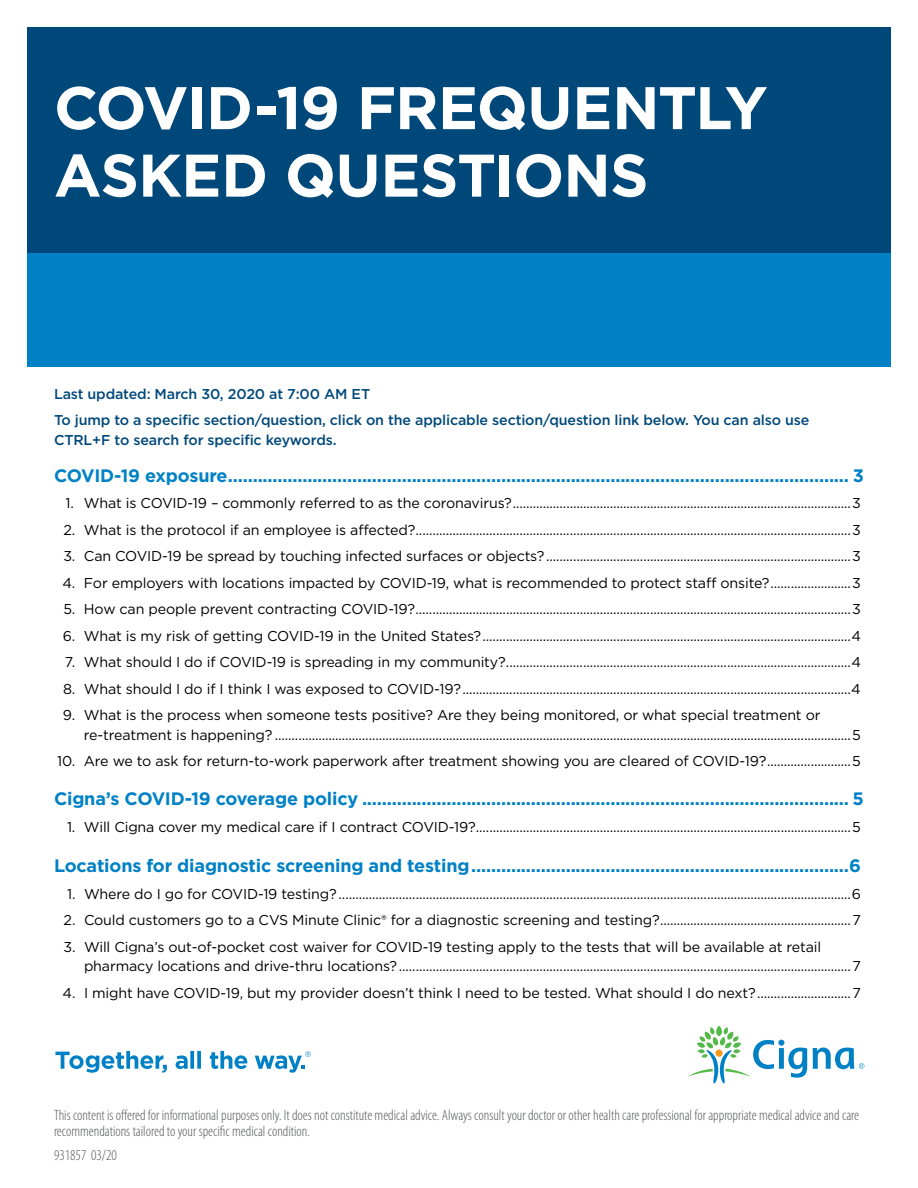
<style>
.page{position:relative;width:918px;height:1188px;background:#fff}
.page>*{position:absolute;margin:0;border:0;box-sizing:border-box;transform-origin:0 0}
.t1{font:700 60px/67.5px "Gotham";letter-spacing:-.015em;color:#fff}
.t2{font:700 18px "Gotham";letter-spacing:-.01em;color:#0081c6}
.t3{font:300 condensed 15px/16.5px "Myriad Pro";color:#58595b}
.t4{font:14.25px/19.5px "Gotham";letter-spacing:-.01em;color:#000}
.t5{font:500 14.25px/26.5px "Gotham";letter-spacing:-.01em;color:#00487a}
</style>
<div class="page">
<div style="left:27px;top:27px;width:864px;height:333px;background:#00487a"></div>
<div style="left:27px;top:254px;width:864px;height:113px;background:#0081c6"></div>
<svg style="left:55px;top:1051px;width:112px;height:22px"></svg>
<svg style="left:176px;top:1051px;width:25px;height:18px"></svg>
<svg style="left:210px;top:1051px;width:37px;height:18px"></svg>
<svg style="left:255px;top:1051px;width:56px;height:22px"></svg>
<svg style="left:688px;top:1026px;width:176px;height:57px"></svg>
<h1 class="t1" style="left:54px;top:74px;width:715px">COVID-19 FREQUENTLY<br>ASKED QUESTIONS</h1>
<p class="t5" style="left:54px;top:380px;width:757px">Last updated: March 30, 2020 at 7:00 AM ET<br>To jump to a specific section/question, click on the applicable section/question link below. You can also use</p>
<p class="t5" style="left:54px;top:426px;width:284px">CTRL+F to search for specific keywords.</p>
<p class="t2" style="left:54px;top:463px;width:811px">COVID-19 exposure............................................................................................................................. 3</p>
<p class="t4" style="left:66px;top:493px;width:797px">1. What is COVID-19 – commonly referred to as the coronavirus?.....................................................................................................3</p>
<p class="t4" style="left:64px;top:520px;width:799px">2. What is the protocol if an employee is affected?..................................................................................................................................3</p>
<p class="t4" style="left:63px;top:546px;width:799px">3. Can COVID-19 be spread by touching infected surfaces or objects?...........................................................................................3</p>
<p class="t4" style="left:63px;top:573px;width:800px">4. For employers with locations impacted by COVID-19, what is recommended to protect staff onsite?........................3</p>
<p class="t4" style="left:63px;top:599px;width:799px">5. How can people prevent contracting COVID-19?..................................................................................................................................3</p>
<p class="t4" style="left:63px;top:626px;width:800px">6. What is my risk of getting COVID-19 in the United States?..............................................................................................................4</p>
<p class="t4" style="left:65px;top:652px;width:797px">7. What should I do if COVID-19 is spreading in my community?.......................................................................................................4</p>
<p class="t4" style="left:63px;top:679px;width:799px">8. What should I do if I think I was exposed to COVID-19?....................................................................................................................4</p>
<p class="t4" style="left:84px;top:705px;width:778px;text-indent:-21px">9. What is the process when someone tests positive? Are they being monitored, or what special treatment or re-treatment is happening? ............................................................................................................................................................................5</p>
<p class="t4" style="left:57px;top:751px;width:805px">10. Are we to ask for return-to-work paperwork after treatment showing you are cleared of COVID-19?.........................5</p>
<p class="t2" style="left:54px;top:787px;width:811px">Cigna’s COVID-19 coverage policy .................................................................................................. 5</p>
<p class="t4" style="left:67px;top:817px;width:795px">1. Will Cigna cover my medical care if I contract COVID-19?................................................................................................................5</p>
<p class="t2" style="left:54px;top:854px;width:808px">Locations for diagnostic screening and testing............................................................................6</p>
<p class="t4" style="left:67px;top:884px;width:795px">1. Where do I go for COVID-19 testing?.........................................................................................................................................................6</p>
<p class="t4" style="left:64px;top:910px;width:799px">2. Could customers go to a CVS Minute Clinic® for a diagnostic screening and testing?.........................................................7</p>
<p class="t4" style="left:84px;top:937px;width:778px;text-indent:-21px">3. Will Cigna’s out-of-pocket cost waiver for COVID-19 testing apply to the tests that will be available at retail pharmacy locations and drive-thru locations?.......................................................................................................................................7</p>
<p class="t4" style="left:63px;top:983px;width:800px">4. I might have COVID-19, but my provider doesn’t think I need to be tested. What should I do next?............................7</p>
<p class="t3" style="left:54px;top:1107px;width:807px">This content is offered for informational purposes only. It does not constitute medical advice. Always consult your doctor or other health care professional for appropriate medical advice and care recommendations tailored to your specific medical condition.</p>
<p class="t3" style="left:54px;top:1147px;width:64px">931857 03/20</p>
</div>
